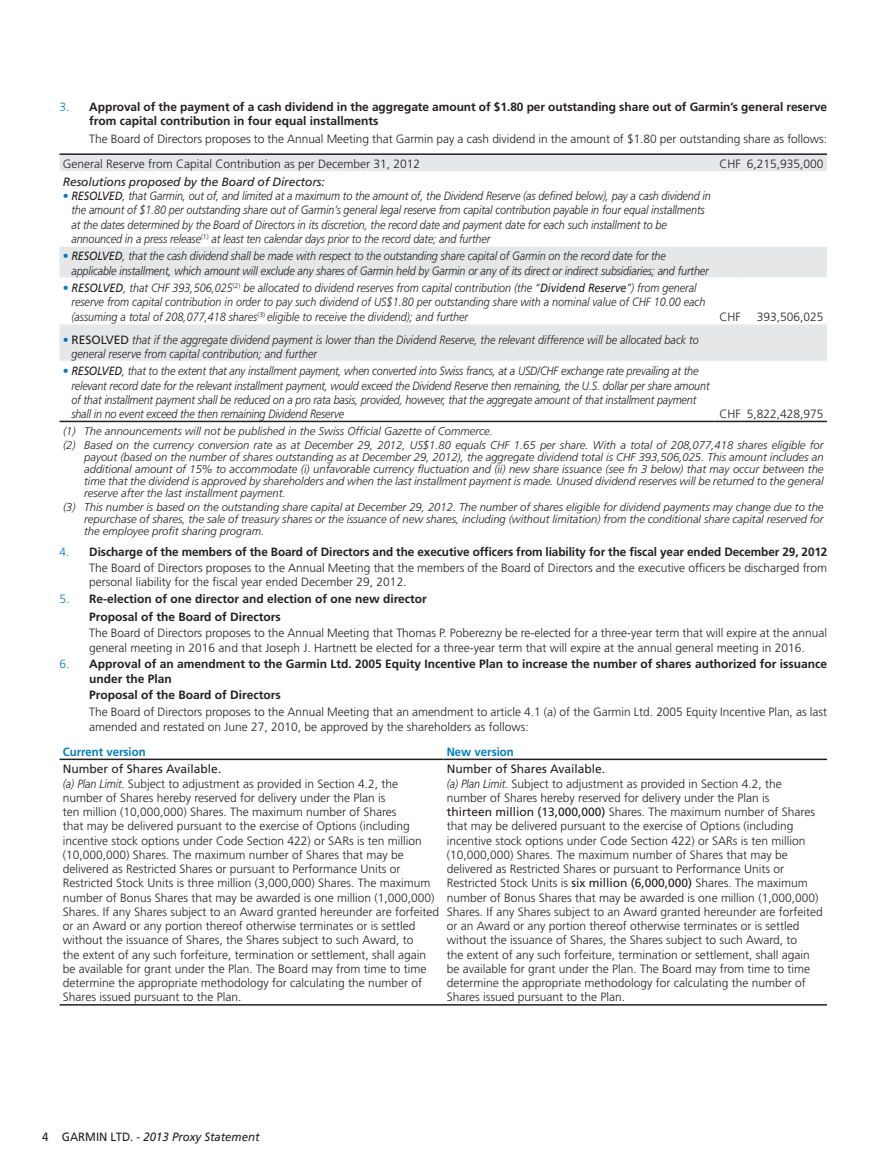
<style>
.page{position:relative;width:891px;height:1161px;background:#fff}
.page>*{position:absolute;margin:0;border:0;box-sizing:border-box;transform-origin:0 0}
.t1{font:300 12px/14.2px "Frutiger LT Std";color:#231f20}
.t2{font:italic 300 12px/14.2px "Frutiger LT Std";letter-spacing:-.01em;color:#231f20;scale:.9 1}
.t3{font:700 12px/14.4px "Frutiger LT Std";color:#231f20}
.t4{font:italic 12px "Frutiger LT Std";letter-spacing:-.01em;color:#231f20}
.t5{font:italic 12px "Frutiger LT Std";letter-spacing:-.01em;color:#231f20;scale:.95 1}
.t6{font:700 12px "Frutiger LT Std";color:#007cc2;scale:.95 1}
.t7{font:italic 300 11.25px/12px "Frutiger LT Std";color:#231f20;text-align:justify}
.s1{font-weight:300;color:#007cc2}
.s2{font-style:normal;color:#007cc2}
.s3{font-weight:400}
.s4{font-weight:400;font-style:normal}
.s5{color:#007cc2}
.s6{font-weight:700}
.s7{font-style:italic}
.s8{font-style:normal}
</style>
<div class="page">
<svg style="left:60px;top:155px;width:767px;height:206px"></svg>
<hr style="left:60px;top:324px;width:654px;height:1px;background:#fff">
<hr style="left:741px;top:324px;width:86px;height:1px;background:#fff">
<hr style="left:60px;top:153px;width:654px;height:2px;background:#231f20">
<hr style="left:741px;top:153px;width:86px;height:2px;background:#231f20">
<hr style="left:60px;top:421px;width:654px;height:1px;background:#231f20">
<hr style="left:741px;top:421px;width:86px;height:1px;background:#231f20">
<hr style="left:714px;top:153px;width:27px;height:2px;background:#231f20">
<svg style="left:714px;top:421px;width:27px;height:1px"></svg>
<svg style="left:714px;top:324px;width:27px;height:1px"></svg>
<hr style="left:60px;top:171px;width:654px;height:1px;background:#fff">
<hr style="left:60px;top:246px;width:654px;height:1px;background:#fff">
<hr style="left:60px;top:278px;width:654px;height:1px;background:#fff">
<svg style="left:714px;top:171px;width:27px;height:1px"></svg>
<svg style="left:714px;top:246px;width:27px;height:1px"></svg>
<svg style="left:714px;top:278px;width:27px;height:1px"></svg>
<hr style="left:741px;top:171px;width:86px;height:1px;background:#fff">
<hr style="left:741px;top:246px;width:86px;height:1px;background:#fff">
<hr style="left:741px;top:278px;width:86px;height:1px;background:#fff">
<hr style="left:60px;top:1004px;width:767px;height:2px;background:#231f20">
<hr style="left:60px;top:759px;width:383px;height:1px;background:#231f20">
<hr style="left:443px;top:759px;width:384px;height:1px;background:#231f20">
<p class="t3" style="left:89px;top:101px;width:739px;text-indent:-30px"><span class="s1">3.</span> Approval of the payment of a cash dividend in the aggregate amount of $1.80 per outstanding share out of Garmin’s general reserve from capital contribution in four equal installments</p>
<p class="t1" style="left:63px;top:127px;width:766px;line-height:25px;text-indent:26px">The Board of Directors proposes to the Annual Meeting that Garmin pay a cash dividend in the amount of $1.80 per outstanding share as follows:<br>General Reserve from Capital Contribution as per December 31, 2012</p>
<p class="t1" style="left:720px;top:158px;width:106px">CHF 6,215,935,000</p>
<p class="t4" style="left:63px;top:175px;width:263px">Resolutions proposed by the Board of Directors:</p>
<p class="t2" style="left:71px;top:190px;width:712px;text-indent:-9px"><span class="s2">•</span> <span class="s3">RESOLVED</span>, that Garmin, out of, and limited at a maximum to the amount of, the Dividend Reserve (as defined below), pay a cash dividend in the amount of $1.80 per outstanding share out of Garmin’s general legal reserve from capital contribution payable in four equal installments at the dates determined by the Board of Directors in its discretion, the record date and payment date for each such installment to be announced in a press release<sup>(1)</sup> at least ten calendar days prior to the record date; and further</p>
<p class="t2" style="left:71px;top:250px;width:710px;text-indent:-9px"><span class="s2">•</span> <span class="s3">RESOLVED</span>, that the cash dividend shall be made with respect to the outstanding share capital of Garmin on the record date for the applicable installment, which amount will exclude any shares of Garmin held by Garmin or any of its direct or indirect subsidiaries; and further</p>
<p class="t2" style="left:71px;top:282px;width:706px;text-indent:-9px"><span class="s2">•</span> <span class="s3">RESOLVED</span>, that CHF 393,506,025<sup>(2)</sup> be allocated to dividend reserves from capital contribution (the “<span class="s3">Dividend Reserve</span>”) from general reserve from capital contribution in order to pay such dividend of US$1.80 per outstanding share with a nominal value of CHF 10.00 each (assuming a total of 208,077,418 shares<sup>(3)</sup> eligible to receive the dividend); and further</p>
<p class="t1" style="left:720px;top:310px;width:23px">CHF</p>
<p class="t1" style="left:757px;top:310px;width:68px">393,506,025</p>
<p class="t2" style="left:71px;top:333px;width:699px;text-indent:-9px"><span class="s2">•</span> <span class="s4">RESOLVED</span> that if the aggregate dividend payment is lower than the Dividend Reserve, the relevant difference will be allocated back to general reserve from capital contribution; and further</p>
<p class="t2" style="left:71px;top:365px;width:711px;text-indent:-9px"><span class="s2">•</span> <span class="s3">RESOLVED</span>, that to the extent that any installment payment, when converted into Swiss francs, at a USD/CHF exchange rate prevailing at the relevant record date for the relevant installment payment, would exceed the Dividend Reserve then remaining, the U.S. dollar per share amount of that installment payment shall be reduced on a pro rata basis, provided, however, that the aggregate amount of that installment payment shall in no event exceed the then remaining Dividend Reserve</p>
<p class="t1" style="left:720px;top:408px;width:106px">CHF 5,822,428,975</p>
<p class="t7" style="left:63px;top:425px;width:762px;line-height:14.1px">(1) The announcements will not be published in the Swiss Official Gazette of Commerce.<br>(2) Based on the currency conversion rate as at December 29, 2012, US$1.80 equals CHF 1.65 per share. With a total of 208,077,418 shares eligible for</p>
<p class="t7" style="left:84px;top:452px;width:741px">payout (based on the number of shares outstanding as at December 29, 2012), the aggregate dividend total is CHF 393,506,025. This amount includes an additional amount of 15% to accommodate (i) unfavorable currency fluctuation and (ii) new share issuance (see fn 3 below) that may occur between the time that the dividend is approved by shareholders and when the last installment payment is made. Unused dividend reserves will be returned to the general reserve after the last installment payment.</p>
<p class="t7" style="left:84px;top:502px;width:741px;text-indent:-21px">(3) This number is based on the outstanding share capital at December 29, 2012. The number of shares eligible for dividend payments may change due to the repurchase of shares, the sale of treasury shares or the issuance of new shares, including (without limitation) from the conditional share capital reserved for the employee profit sharing program.</p>
<p class="t1" style="left:60px;top:544px;width:770px;line-height:16.5px;text-align:right"><span class="s5">4.</span> <span class="s6">Discharge of the members of the Board of Directors and the executive officers from liability for the fiscal year ended December 29, 2012<br></span>The Board of Directors proposes to the Annual Meeting that the members of the Board of Directors and the executive officers be discharged from</p>
<p class="t1" style="left:89px;top:576px;width:319px">personal liability for the fiscal year ended December 29, 2012.</p>
<p class="t3" style="left:89px;top:591px;width:339px;line-height:17.7px;text-indent:-30px"><span class="s1">5.</span> Re-election of one director and election of one new director<br>Proposal of the Board of Directors</p>
<p class="t1" style="left:89px;top:627px;width:739px">The Board of Directors proposes to the Annual Meeting that Thomas P. Poberezny be re-elected for a three-year term that will expire at the annual general meeting in 2016 and that Joseph J. Hartnett be elected for a three-year term that will expire at the annual general meeting in 2016.</p>
<p class="t3" style="left:89px;top:658px;width:739px;text-indent:-30px"><span class="s1">6.</span> Approval of an amendment to the Garmin Ltd. 2005 Equity Incentive Plan to increase the number of shares authorized for issuance under the Plan</p>
<p class="t3" style="left:89px;top:689px;width:193px">Proposal of the Board of Directors</p>
<p class="t1" style="left:89px;top:705px;width:739px;line-height:15.6px">The Board of Directors proposes to the Annual Meeting that an amendment to article 4.1 (a) of the Garmin Ltd. 2005 Equity Incentive Plan, as last amended and restated on June 27, 2010, be approved by the shareholders as follows:</p>
<p class="t6" style="left:63px;top:747px;width:89px">Current version</p>
<p class="t6" style="left:447px;top:747px;width:72px">New version</p>
<p class="t1" style="left:63px;top:763px;width:378px"><span class="s3">Number of Shares Available.<br></span><span class="s7">(a) Plan Limit.</span> Subject to adjustment as provided in Section 4.2, the number of Shares hereby reserved for delivery under the Plan is<br>ten million (10,000,000) Shares. The maximum number of Shares<br>that may be delivered pursuant to the exercise of Options (including incentive stock options under Code Section 422) or SARs is ten million (10,000,000) Shares. The maximum number of Shares that may be delivered as Restricted Shares or pursuant to Performance Units or Restricted Stock Units is three million (3,000,000) Shares. The maximum number of Bonus Shares that may be awarded is one million (1,000,000)<br>Shares. If any Shares subject to an Award granted hereunder are forfeited or an Award or any portion thereof otherwise terminates or is settled without the issuance of Shares, the Shares subject to such Award, to<br>the extent of any such forfeiture, termination or settlement, shall again be available for grant under the Plan. The Board may from time to time determine the appropriate methodology for calculating the number of Shares issued pursuant to the Plan.</p>
<p class="t1" style="left:447px;top:763px;width:378px"><span class="s3">Number of Shares Available.<br></span><span class="s7">(a) Plan Limit.</span> Subject to adjustment as provided in Section 4.2, the number of Shares hereby reserved for delivery under the Plan is<br><span class="s3">thirteen million (13,000,000)</span> Shares. The maximum number of Shares that may be delivered pursuant to the exercise of Options (including incentive stock options under Code Section 422) or SARs is ten million (10,000,000) Shares. The maximum number of Shares that may be delivered as Restricted Shares or pursuant to Performance Units or Restricted Stock Units is <span class="s3">six million (6,000,000)</span> Shares. The maximum number of Bonus Shares that may be awarded is one million (1,000,000)<br>Shares. If any Shares subject to an Award granted hereunder are forfeited or an Award or any portion thereof otherwise terminates or is settled without the issuance of Shares, the Shares subject to such Award, to<br>the extent of any such forfeiture, termination or settlement, shall again be available for grant under the Plan. The Board may from time to time determine the appropriate methodology for calculating the number of Shares issued pursuant to the Plan.</p>
<p class="t5" style="left:42px;top:1130px;width:230px"><span class="s8">4 GARMIN LTD. -</span> 2013 Proxy Statement</p>
</div>
